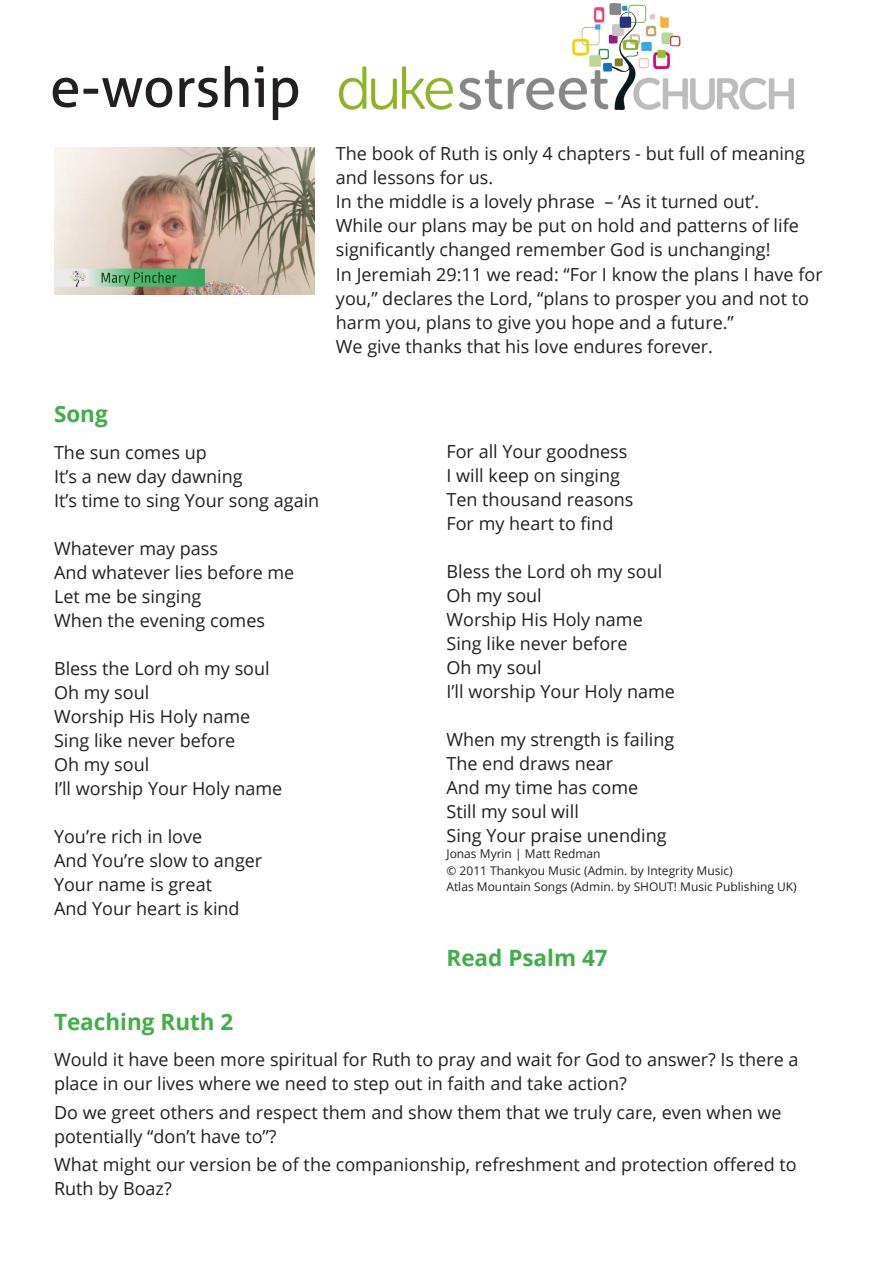
<style>
.page{position:relative;width:893px;height:1263px;background:#fff}
.page>*{position:absolute;margin:0;border:0;box-sizing:border-box;transform-origin:0 0}
.t1{font:55.5px "Aller";color:#231f20}
.Section{font:700 22.5px "Open Sans";color:#40ae49}
.prayer{font:18px/24px "Open Sans";color:#231f20}
.copyright{font:12px "Open Sans";color:#231f20}
</style>
<div class="page">
<img style="left:340px;top:4px;width:453px;height:105px">
<img style="left:54px;top:148px;width:261px;height:146px">
<h1 class="t1" style="left:50px;top:53px;width:253px">e-worship</h1>
<p class="prayer" style="left:336px;top:141px;width:470px">The book of Ruth is only 4 chapters - but full of meaning and lessons for us.</p>
<p class="prayer" style="left:336px;top:189px;width:464px">In the middle is a lovely phrase – ’As it turned out’.<br>While our plans may be put on hold and patterns of life significantly changed remember God is unchanging!</p>
<p class="prayer" style="left:336px;top:261px;width:488px">In Jeremiah 29:11 we read: “For I know the plans I have for you,” declares the Lord, “plans to prosper you and not to</p>
<p class="prayer" style="left:336px;top:309px;width:399px">harm you, plans to give you hope and a future.”</p>
<p class="prayer" style="left:336px;top:333px;width:378px">We give thanks that his love endures forever.</p>
<p class="Section" style="left:54px;top:398px;width:55px">Song</p>
<p class="prayer" style="left:54px;top:440px;width:154px">The sun comes up</p>
<p class="prayer" style="left:54px;top:464px;width:190px">It’s a new day dawning</p>
<p class="prayer" style="left:54px;top:488px;width:267px">It’s time to sing Your song again</p>
<p class="prayer" style="left:54px;top:536px;width:166px">Whatever may pass</p>
<p class="prayer" style="left:54px;top:560px;width:242px">And whatever lies before me</p>
<p class="prayer" style="left:54px;top:584px;width:149px">Let me be singing</p>
<p class="prayer" style="left:54px;top:608px;width:213px">When the evening comes</p>
<p class="prayer" style="left:54px;top:656px;width:217px">Bless the Lord oh my soul</p>
<p class="prayer" style="left:54px;top:680px;width:97px">Oh my soul</p>
<p class="prayer" style="left:54px;top:704px;width:198px">Worship His Holy name</p>
<p class="prayer" style="left:54px;top:728px;width:183px">Sing like never before</p>
<p class="prayer" style="left:54px;top:752px;width:97px">Oh my soul</p>
<p class="prayer" style="left:54px;top:776px;width:230px">I’ll worship Your Holy name</p>
<p class="prayer" style="left:54px;top:824px;width:150px">You’re rich in love</p>
<p class="prayer" style="left:54px;top:848px;width:210px">And You’re slow to anger</p>
<p class="prayer" style="left:54px;top:872px;width:160px">Your name is great</p>
<p class="prayer" style="left:54px;top:896px;width:187px">And Your heart is kind</p>
<p class="prayer" style="left:446px;top:439px;width:182px">For all Your goodness</p>
<p class="prayer" style="left:446px;top:463px;width:175px">I will keep on singing</p>
<p class="prayer" style="left:446px;top:487px;width:189px">Ten thousand reasons</p>
<p class="prayer" style="left:446px;top:511px;width:168px">For my heart to find</p>
<p class="prayer" style="left:446px;top:559px;width:217px">Bless the Lord oh my soul</p>
<p class="prayer" style="left:446px;top:583px;width:97px">Oh my soul</p>
<p class="prayer" style="left:446px;top:607px;width:198px">Worship His Holy name</p>
<p class="prayer" style="left:446px;top:631px;width:183px">Sing like never before</p>
<p class="prayer" style="left:446px;top:655px;width:97px">Oh my soul</p>
<p class="prayer" style="left:446px;top:679px;width:230px">I’ll worship Your Holy name</p>
<p class="prayer" style="left:446px;top:727px;width:229px">When my strength is failing</p>
<p class="prayer" style="left:446px;top:751px;width:168px">The end draws near</p>
<p class="prayer" style="left:446px;top:775px;width:193px">And my time has come</p>
<p class="prayer" style="left:446px;top:799px;width:134px">Still my soul will</p>
<p class="prayer" style="left:446px;top:823px;width:222px">Sing Your praise unending</p>
<p class="copyright" style="left:446px;top:846px;width:156px">Jonas Myrin | Matt Redman</p>
<p class="copyright" style="left:446px;top:862px;width:288px">© 2011 Thankyou Music (Admin. by Integrity Music)</p>
<p class="copyright" style="left:446px;top:879px;width:352px">Atlas Mountain Songs (Admin. by SHOUT! Music Publishing UK)</p>
<p class="Section" style="left:446px;top:942px;width:163px">Read Psalm 47</p>
<p class="Section" style="left:54px;top:1005px;width:181px">Teaching Ruth 2</p>
<p class="prayer" style="left:54px;top:1047px;width:746px">Would it have been more spiritual for Ruth to pray and wait for God to answer? Is there a place in our lives where we need to step out in faith and take action?</p>
<p class="prayer" style="left:54px;top:1100px;width:729px">Do we greet others and respect them and show them that we truly care, even when we potentially “don’t have to”?</p>
<p class="prayer" style="left:54px;top:1152px;width:744px">What might our version be of the companionship, refreshment and protection offered to<br>Ruth by Boaz?</p>
</div>
